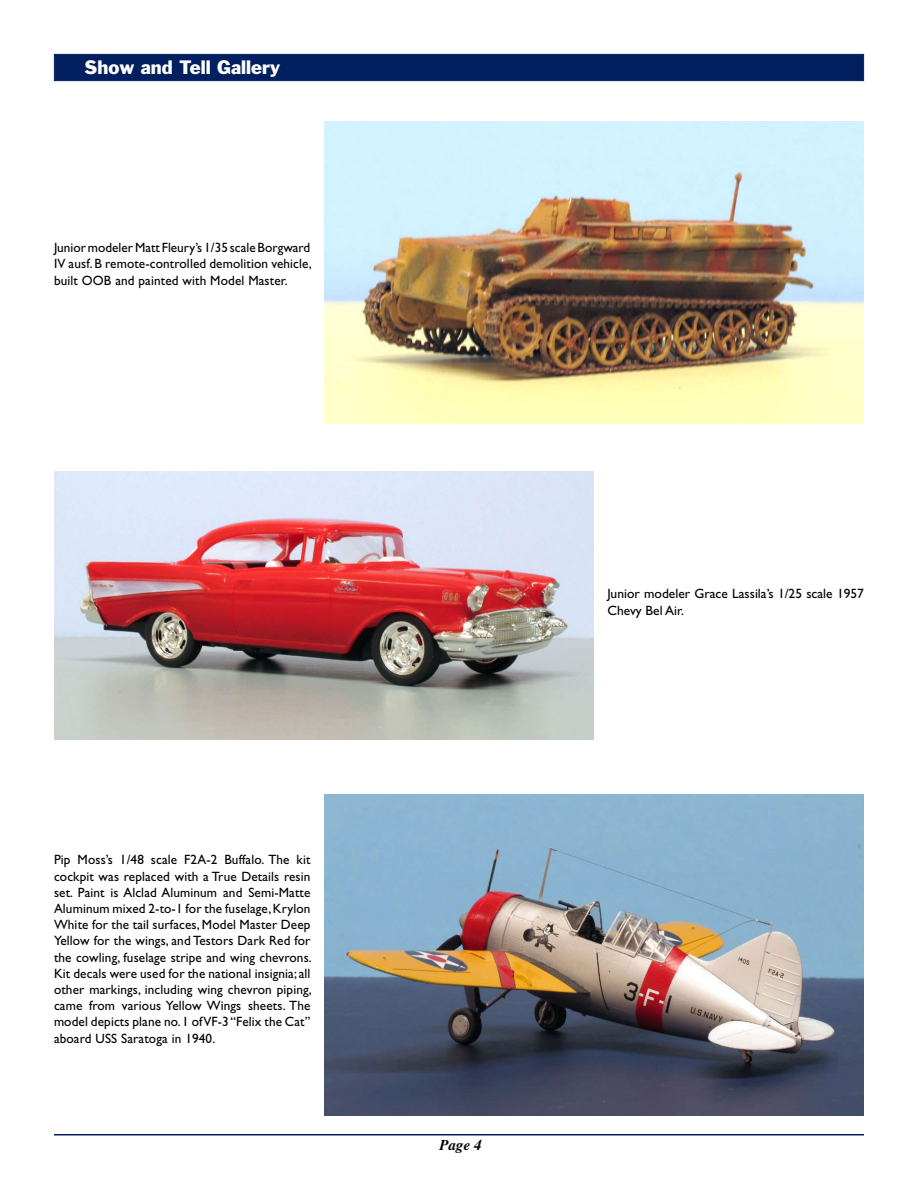
<style>
.page{position:relative;width:918px;height:1188px;background:#fff}
.page>*{position:absolute;margin:0;border:0;box-sizing:border-box;transform-origin:0 0}
.t1{font:18px "Franklin Gothic";color:#fff}
.t2{font:italic 700 15px "Times";color:#000}
.t3{font:13.5px/16.2px "Gill Sans";letter-spacing:.01em;color:#000;text-align:justify}
</style>
<div class="page">
<hr style="left:54px;top:1134px;width:810px;height:2px;background:#02205f">
<div style="left:54px;top:54px;width:810px;height:27px;background:#02205f;border:1px solid #02205f"></div>
<img style="left:324px;top:794px;width:540px;height:322px">
<img style="left:54px;top:471px;width:540px;height:269px">
<img style="left:324px;top:122px;width:540px;height:301px">
<h1 class="t1" style="left:85px;top:55px;width:197px">Show and Tell Gallery</h1>
<p class="t3" style="left:54px;top:240px;width:259px">Junior modeler Matt Fleury’s 1/35 scale Borgward IV ausf. B remote-controlled demolition vehicle, built OOB and painted with Model Master.</p>
<p class="t3" style="left:54px;top:852px;width:259px">Pip Moss’s 1/48 scale F2A-2 Buffalo. The kit cockpit was replaced with a True Details resin set. Paint is Alclad Aluminum and Semi-Matte Aluminum mixed 2-to-1 for the fuselage, Krylon White for the tail surfaces, Model Master Deep Yellow for the wings, and Testors Dark Red for the cowling, fuselage stripe and wing chevrons.<br>Kit decals were used for the national insignia; all other markings, including wing chevron piping, came from various Yellow Wings sheets. The model depicts plane no. 1 of VF-3 “Felix the Cat” aboard USS Saratoga in 1940.</p>
<p class="t3" style="left:608px;top:586px;width:258px">Junior modeler Grace Lassila’s 1/25 scale 1957<br>Chevy Bel Air.</p>
<p class="t2" style="left:440px;top:1136px;width:44px">Page 4</p>
</div>
